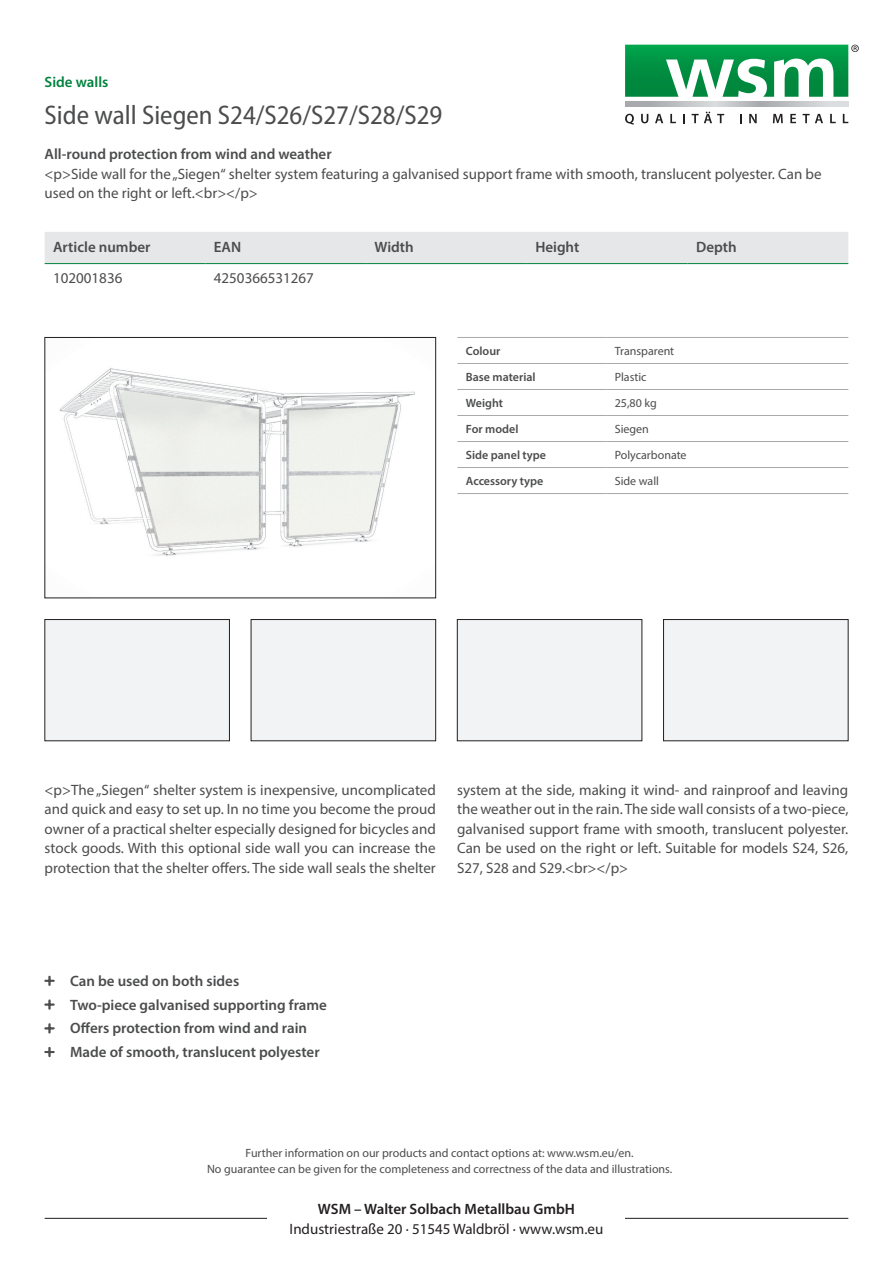
<style>
.page{position:relative;width:893px;height:1263px;background:#fff}
.page>*{position:absolute;margin:0;border:0;box-sizing:border-box;transform-origin:0 0}
.t1{font:semi-condensed 27px "Myriad Pro";color:#4b4c4d}
.t2{font:15px/19.5px "Myriad Pro";color:#4b4c4d;text-align:justify}
.t3{font:600 15px/23.7px "Myriad Pro";color:#4b4c4d}
.t4{font:15px "Myriad Pro";color:#231f20}
.t5{font:600 15px "Myriad Pro";color:#231f20}
.t6{font:600 15px "Myriad Pro";color:#00823d}
.t7{font:12px/16.5px "Myriad Pro";color:#4b4c4d;text-align:center}
.t8{font:600 12px "Myriad Pro";color:#4b4c4d}
</style>
<div class="page">
<img style="left:59px;top:368px;width:356px;height:188px">
<div style="left:45px;top:337px;width:391px;height:261px;border:1px solid #231f20"></div>
<div style="left:45px;top:619px;width:184px;height:122px;background:#f2f3f4"></div>
<div style="left:45px;top:619px;width:185px;height:122px;border:1px solid #231f20"></div>
<div style="left:251px;top:619px;width:185px;height:122px;background:#f2f3f4"></div>
<div style="left:251px;top:619px;width:185px;height:122px;border:1px solid #231f20"></div>
<div style="left:663px;top:619px;width:185px;height:122px;background:#f2f3f4"></div>
<div style="left:663px;top:619px;width:185px;height:122px;border:1px solid #231f20"></div>
<div style="left:457px;top:619px;width:185px;height:122px;background:#f2f3f4"></div>
<div style="left:457px;top:619px;width:185px;height:122px;border:1px solid #231f20"></div>
<div style="left:45px;top:232px;width:803px;height:31px;background:#e6e7e9"></div>
<hr style="left:45px;top:263px;width:160px;height:1px;background:#00823d">
<hr style="left:205px;top:263px;width:161px;height:1px;background:#00823d">
<hr style="left:366px;top:263px;width:161px;height:1px;background:#00823d">
<hr style="left:527px;top:263px;width:161px;height:1px;background:#00823d">
<hr style="left:688px;top:263px;width:160px;height:1px;background:#00823d">
<hr style="left:457px;top:337px;width:149px;height:1px;background:#a8a9ad">
<hr style="left:606px;top:337px;width:242px;height:1px;background:#a8a9ad">
<hr style="left:457px;top:363px;width:149px;height:1px;background:#a8a9ad">
<hr style="left:606px;top:363px;width:242px;height:1px;background:#a8a9ad">
<hr style="left:457px;top:389px;width:149px;height:1px;background:#a8a9ad">
<hr style="left:606px;top:389px;width:242px;height:1px;background:#a8a9ad">
<hr style="left:457px;top:415px;width:149px;height:1px;background:#a8a9ad">
<hr style="left:606px;top:415px;width:242px;height:1px;background:#a8a9ad">
<hr style="left:457px;top:441px;width:149px;height:1px;background:#a8a9ad">
<hr style="left:606px;top:441px;width:242px;height:1px;background:#a8a9ad">
<hr style="left:457px;top:467px;width:149px;height:1px;background:#a8a9ad">
<hr style="left:606px;top:467px;width:242px;height:1px;background:#a8a9ad">
<hr style="left:457px;top:493px;width:149px;height:1px;background:#a8a9ad">
<hr style="left:606px;top:493px;width:242px;height:1px;background:#a8a9ad">
<hr style="left:45px;top:1218px;width:803px;height:1px;background:#231f20">
<svg style="left:625px;top:114px;width:9px;height:11px"></svg>
<svg style="left:641px;top:114px;width:7px;height:9px"></svg>
<svg style="left:655px;top:114px;width:8px;height:9px"></svg>
<svg style="left:670px;top:114px;width:6px;height:9px"></svg>
<svg style="left:683px;top:114px;width:2px;height:9px"></svg>
<svg style="left:692px;top:112px;width:32px;height:11px"></svg>
<svg style="left:749px;top:114px;width:8px;height:9px"></svg>
<svg style="left:773px;top:114px;width:10px;height:9px"></svg>
<svg style="left:790px;top:114px;width:6px;height:9px"></svg>
<svg style="left:803px;top:114px;width:20px;height:9px"></svg>
<svg style="left:830px;top:114px;width:6px;height:9px"></svg>
<svg style="left:843px;top:114px;width:5px;height:9px"></svg>
<hr style="left:625px;top:106px;width:223px;height:1px;background:#636366">
<svg style="left:625px;top:102px;width:223px;height:4px"></svg>
<svg style="left:625px;top:45px;width:234px;height:52px"></svg>
<div style="left:268px;top:1203px;width:357px;height:30px;background:#fff"></div>
<p class="t6" style="left:45px;top:72px;width:65px">Side walls</p>
<h1 class="t1" style="left:45px;top:99px;width:399px">Side wall Siegen S24/S26/S27/S28/S29</h1>
<p class="t3" style="left:45px;top:142px;width:289px">All-round protection from wind and weather</p>
<p class="t2" style="left:45px;top:164px;width:778px">&lt;p&gt;Side wall for the „Siegen“ shelter system featuring a galvanised support frame with smooth, translucent polyester. Can be used on the right or left.&lt;br&gt;&lt;/p&gt;</p>
<p class="t3" style="left:53px;top:234px;width:99px">Article number</p>
<p class="t3" style="left:214px;top:234px;width:29px">EAN</p>
<p class="t3" style="left:375px;top:234px;width:41px">Width</p>
<p class="t3" style="left:535px;top:234px;width:46px">Height</p>
<p class="t3" style="left:696px;top:234px;width:42px">Depth</p>
<p class="t2" style="left:53px;top:268px;width:71px">102001836</p>
<p class="t2" style="left:214px;top:268px;width:102px">4250366531267</p>
<p class="t8" style="left:466px;top:343px;width:36px">Colour</p>
<p class="t7" style="left:615px;top:342px;width:61px">Transparent</p>
<p class="t8" style="left:466px;top:369px;width:71px">Base material</p>
<p class="t7" style="left:615px;top:368px;width:33px">Plastic</p>
<p class="t8" style="left:466px;top:395px;width:39px">Weight</p>
<p class="t7" style="left:615px;top:394px;width:43px">25,80 kg</p>
<p class="t8" style="left:466px;top:421px;width:54px">For model</p>
<p class="t7" style="left:615px;top:420px;width:36px">Siegen</p>
<p class="t8" style="left:466px;top:447px;width:82px">Side panel type</p>
<p class="t7" style="left:615px;top:446px;width:73px">Polycarbonate</p>
<p class="t8" style="left:466px;top:473px;width:79px">Accessory type</p>
<p class="t7" style="left:615px;top:472px;width:46px">Side wall</p>
<p class="t2" style="left:45px;top:780px;width:393px">&lt;p&gt;The „Siegen“ shelter system is inexpensive, uncomplicated and quick and easy to set up. In no time you become the proud owner of a practical shelter especially designed for bicycles and stock goods. With this optional side wall you can increase the protection that the shelter offers. The side wall seals the shelter</p>
<p class="t2" style="left:457px;top:780px;width:393px">system at the side, making it wind- and rainproof and leaving the weather out in the rain. The side wall consists of a two-piece, galvanised support frame with smooth, translucent polyester.<br>Can be used on the right or left. Suitable for models S24, S26, S27, S28 and S29.&lt;br&gt;&lt;/p&gt;</p>
<p class="t3" style="left:70px;top:968px;width:258px">Can be used on both sides<br>Two-piece galvanised supporting frame Offers protection from wind and rain Made of smooth, translucent polyester</p>
<p class="t7" style="left:207px;top:1144px;width:467px">Further information on our products and contact options at: www.wsm.eu/en.<br>No guarantee can be given for the completeness and correctness of the data and illustrations.</p>
<p class="t5" style="left:318px;top:1199px;width:259px">WSM – Walter Solbach Metallbau GmbH</p>
<p class="t4" style="left:290px;top:1219px;width:315px">Industriestraße 20 · 51545 Waldbröl · www.wsm.eu</p>
</div>
